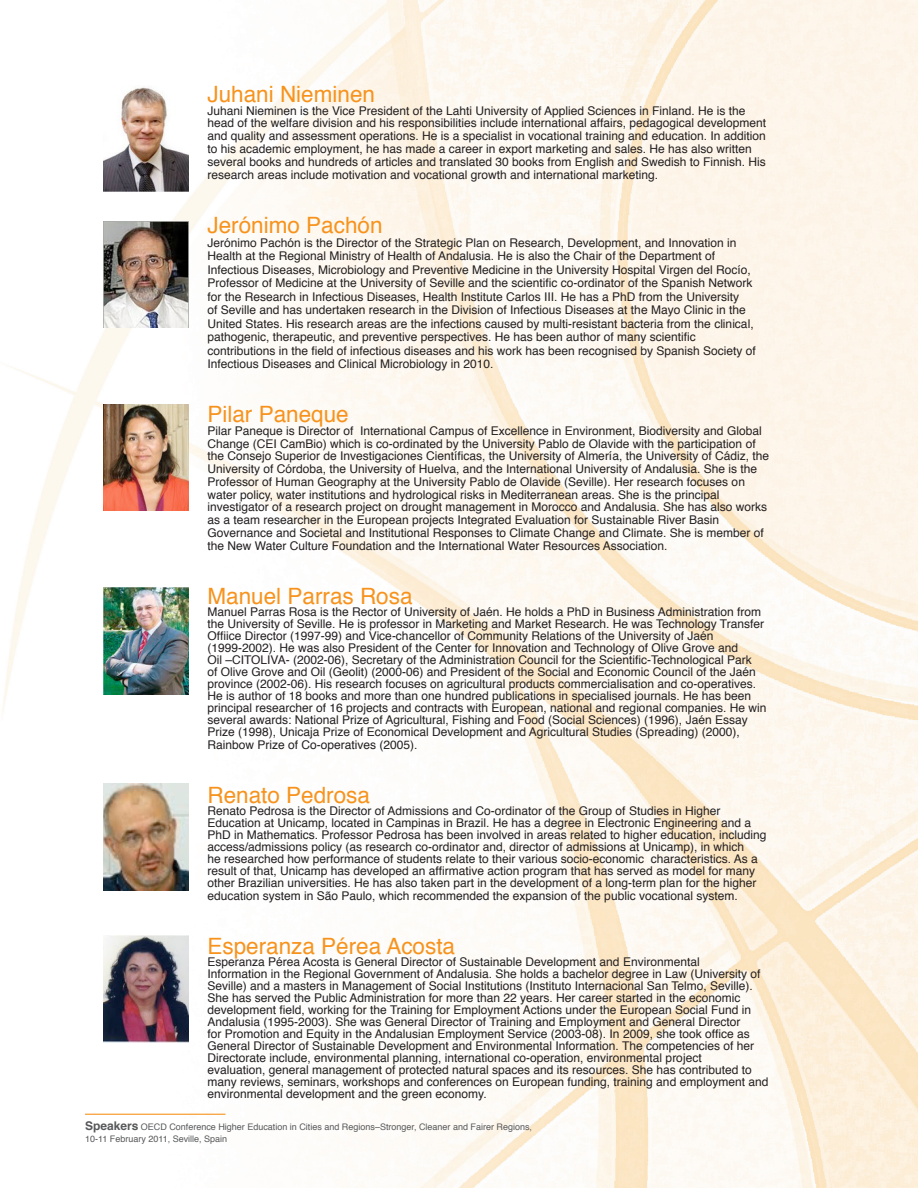
<style>
.page{position:relative;width:918px;height:1188px;background:#fff}
.page>*{position:absolute;margin:0;border:0;box-sizing:border-box;transform-origin:0 0}
.t1{font:22.5px "Helvetica";color:#f7931d}
.t2{font:12px/12px "Helvetica";color:#231f20}
.t3{font:9px/12px "Helvetica";color:#57585a}
.s1{font-weight:700;font-size:12px}
</style>
<div class="page">
<img style="left:2px;top:0;width:916px;height:1188px">
<hr style="left:85px;top:1114px;width:140px;height:1px;background:#f7931d">
<img style="left:104px;top:936px;width:85px;height:106px">
<img style="left:104px;top:784px;width:85px;height:106px">
<img style="left:104px;top:85px;width:85px;height:106px">
<img style="left:104px;top:588px;width:85px;height:106px">
<img style="left:104px;top:221px;width:85px;height:106px">
<img style="left:104px;top:404px;width:85px;height:107px">
<h1 class="t1" style="left:207px;top:77px;width:169px">Juhani Nieminen</h1>
<p class="t2" style="left:207px;top:104px;width:560px;line-height:12.9px">Juhani Nieminen is the Vice President of the Lahti University of Applied Sciences in Finland. He is the head of the welfare division and his responsibilities include international affairs, pedagogical development and quality and assessment operations. He is a specialist in vocational training and education. In addition to his academic employment, he has made a career in export marketing and sales. He has also written several books and hundreds of articles and translated 30 books from English and Swedish to Finnish. His research areas include motivation and vocational growth and international marketing.</p>
<h1 class="t1" style="left:207px;top:208px;width:177px">Jerónimo Pachón</h1>
<p class="t2" style="left:207px;top:236px;width:550px;line-height:13.5px">Jerónimo Pachón is the Director of the Strategic Plan on Research, Development, and Innovation in Health at the Regional Ministry of Health of Andalusia. He is also the Chair of the Department of Infectious Diseases, Microbiology and Preventive Medicine in the University Hospital Virgen del Rocío, Professor of Medicine at the University of Seville and the scientific co-ordinator of the Spanish Network for the Research in Infectious Diseases, Health Institute Carlos III. He has a PhD from the University<br>of Seville and has undertaken research in the Division of Infectious Diseases at the Mayo Clinic in the United States. His research areas are the infections caused by multi-resistant bacteria from the clinical, pathogenic, therapeutic, and preventive perspectives. He has been author of many scientific contributions in the field of infectious diseases and his work has been recognised by Spanish Society of Infectious Diseases and Clinical Microbiology in 2010.</p>
<h1 class="t1" style="left:207px;top:397px;width:143px">Pilar Paneque</h1>
<p class="t2" style="left:207px;top:425px;width:563px;line-height:12.8px">Pilar Paneque is Director of International Campus of Excellence in Environment, Biodiversity and Global Change (CEI CamBio) which is co-ordinated by the University Pablo de Olavide with the participation of the Consejo Superior de Investigaciones Científicas, the University of Almería, the University of Cádiz, the University of Córdoba, the University of Huelva, and the International University of Andalusia. She is the Professor of Human Geography at the University Pablo de Olavide (Seville). Her research focuses on water policy, water institutions and hydrological risks in Mediterranean areas. She is the principal investigator of a research project on drought management in Morocco and Andalusia. She has also works as a team researcher in the European projects Integrated Evaluation for Sustainable River Basin Governance and Societal and Institutional Responses to Climate Change and Climate. She is member of the New Water Culture Foundation and the International Water Resources Association.</p>
<h1 class="t1" style="left:207px;top:578px;width:207px">Manuel Parras Rosa</h1>
<p class="t2" style="left:207px;top:606px;width:560px">Manuel Parras Rosa is the Rector of University of Jaén. He holds a PhD in Business Administration from the University of Seville. He is professor in Marketing and Market Research. He was Technology Transfer Offiice Director (1997-99) and Vice-chancellor of Community Relations of the University of Jaén (1999-2002). He was also President of the Center for Innovation and Technology of Olive Grove and<br>Oil –CITOLIVA- (2002-06), Secretary of the Administration Council for the Scientific-Technological Park<br>of Olive Grove and Oil (Geolit) (2000-06) and President of the Social and Economic Council of the Jaén province (2002-06). His research focuses on agricultural products commercialisation and co-operatives.<br>He is author of 18 books and more than one hundred publications in specialised journals. He has been principal researcher of 16 projects and contracts with European, national and regional companies. He win several awards: National Prize of Agricultural, Fishing and Food (Social Sciences) (1996), Jaén Essay Prize (1998), Unicaja Prize of Economical Development and Agricultural Studies (Spreading) (2000),</p>
<p class="t2" style="left:207px;top:739px;width:212px">Rainbow Prize of Co-operatives (2005).</p>
<h1 class="t1" style="left:207px;top:778px;width:164px">Renato Pedrosa</h1>
<p class="t2" style="left:207px;top:805px;width:560px">Renato Pedrosa is the Director of Admissions and Co-ordinator of the Group of Studies in Higher Education at Unicamp, located in Campinas in Brazil. He has a degree in Electronic Engineering and a PhD in Mathematics. Professor Pedrosa has been involved in areas related to higher education, including access/admissions policy (as research co-ordinator and, director of admissions at Unicamp), in which<br>he researched how performance of students relate to their various socio-economic characteristics. As a result of that, Unicamp has developed an affirmative action program that has served as model for many other Brazilian universities. He has also taken part in the development of a long-term plan for the higher education system in São Paulo, which recommended the expansion of the public vocational system.</p>
<h1 class="t1" style="left:207px;top:929px;width:249px">Esperanza Pérea Acosta</h1>
<p class="t2" style="left:207px;top:956px;width:562px">Esperanza Pérea Acosta is General Director of Sustainable Development and Environmental<br>Information in the Regional Government of Andalusia. She holds a bachelor degree in Law (University of Seville) and a masters in Management of Social Institutions (Instituto Internacional San Telmo, Seville).<br>She has served the Public Administration for more than 22 years. Her career started in the economic development field, working for the Training for Employment Actions under the European Social Fund in Andalusia (1995-2003). She was General Director of Training and Employment and General Director<br>for Promotion and Equity in the Andalusian Employment Service (2003-08). In 2009, she took office as General Director of Sustainable Development and Environmental Information. The competencies of her Directorate include, environmental planning, international co-operation, environmental project<br>evaluation, general management of protected natural spaces and its resources. She has contributed to many reviews, seminars, workshops and conferences on European funding, training and employment and environmental development and the green economy.</p>
<p class="t3" style="left:85px;top:1121px;width:449px"><span class="s1">Speakers</span> OECD Conference Higher Education in Cities and Regions–Stronger, Cleaner and Fairer Regions,<br>10-11 February 2011, Seville, Spain</p>
</div>
